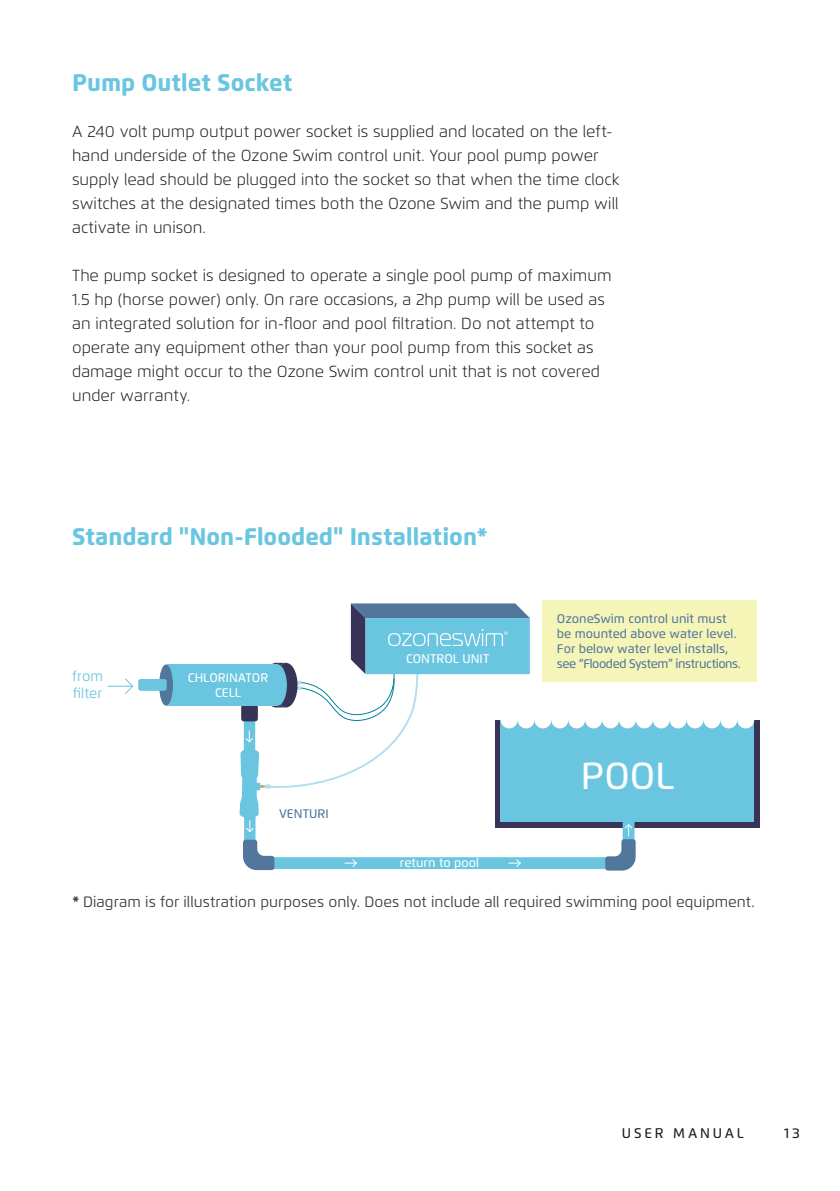
<style>
.page{position:relative;width:840px;height:1191px;background:#fff}
.page>*{position:absolute;margin:0;border:0;box-sizing:border-box;transform-origin:0 0}
.t1{font:500 37.6px "Flexo";color:#fff}
.t2{font:800 24px "Flexo";color:#6ac6e0}
.t3{font:300 16px/24px "Flexo";color:#1d1d1b}
.t4{font:15px "Flexo";color:#383e43}
.t5{font:500 14px "Flexo";letter-spacing:.2em;color:#1d1d1b}
.t6{font:14px/16.8px "Flexo";color:#6ac6e0}
.t7{font:500 12.4px/15px "Flexo";color:#53769c}
.t8{font:500 12.4px/15px "Flexo";color:#fff;text-align:center}
.s1{font-weight:600}
</style>
<div class="page">
<div style="left:244px;top:814px;width:11px;height:28px;background:#6ac6e0;border-radius:3px"></div>
<div style="left:542px;top:600px;width:214px;height:82px;background:#f5f5b8"></div>
<svg style="left:529px;top:720px;width:230px;height:107px;background:#3f4d6f"></svg>
<div style="left:500px;top:720px;width:253px;height:101px;background:#6ac6e0"></div>
<svg style="left:108px;top:678px;width:26px;height:16px"></svg>
<div style="left:270px;top:857px;width:348px;height:12px;background:#6ac6e0;border-radius:3px"></div>
<div style="left:167px;top:664px;width:110px;height:41px;background:#6ac6e0"></div>
<div style="left:159px;top:664px;width:14px;height:41px;background:#53769c;border-radius:50%"></div>
<div style="left:138px;top:679px;width:28px;height:12px;background:#6ac6e0;border-radius:3px"></div>
<div style="left:622px;top:817px;width:12px;height:28px;background:#6ac6e0;border-radius:3px"></div>
<svg style="left:344px;top:859px;width:13px;height:8px"></svg>
<svg style="left:508px;top:859px;width:13px;height:8px"></svg>
<svg style="left:243px;top:839px;width:31px;height:31px"></svg>
<svg style="left:605px;top:823px;width:30px;height:47px"></svg>
<div style="left:517px;top:711px;width:17px;height:17px;background:#fff;border-radius:50%"></div>
<div style="left:534px;top:711px;width:17px;height:17px;background:#fff;border-radius:50%"></div>
<div style="left:551px;top:711px;width:17px;height:17px;background:#fff;border-radius:50%"></div>
<div style="left:568px;top:711px;width:17px;height:17px;background:#fff;border-radius:50%"></div>
<div style="left:585px;top:711px;width:16px;height:17px;background:#fff;border-radius:50%"></div>
<div style="left:601px;top:711px;width:17px;height:17px;background:#fff;border-radius:50%"></div>
<div style="left:618px;top:711px;width:17px;height:17px;background:#fff;border-radius:50%"></div>
<div style="left:635px;top:711px;width:17px;height:17px;background:#fff;border-radius:50%"></div>
<div style="left:652px;top:711px;width:17px;height:17px;background:#fff;border-radius:50%"></div>
<div style="left:669px;top:711px;width:17px;height:17px;background:#fff;border-radius:50%"></div>
<div style="left:686px;top:711px;width:17px;height:17px;background:#fff;border-radius:50%"></div>
<div style="left:703px;top:711px;width:17px;height:17px;background:#fff;border-radius:50%"></div>
<div style="left:720px;top:711px;width:16px;height:17px;background:#fff;border-radius:50%"></div>
<div style="left:736px;top:711px;width:17px;height:17px;background:#fff;border-radius:50%"></div>
<svg style="left:239px;top:603px;width:290px;height:230px"></svg>
<h2 class="t2" style="left:72px;top:68px;width:222px">Pump Outlet Socket</h2>
<p class="t3" style="left:72px;top:120px;width:548px">A 240 volt pump output power socket is supplied and located on the left&shy;hand underside of the Ozone Swim control unit. Your pool pump power supply lead should be plugged into the socket so that when the time clock switches at the designated times both the Ozone Swim and the pump will activate in unison.</p>
<p class="t3" style="left:72px;top:264px;width:541px">The pump socket is designed to operate a single pool pump of maximum 1.5 hp (horse power) only. On rare occasions, a 2hp pump will be used as an integrated solution for in-floor and pool filtration. Do not attempt to operate any equipment other than your pool pump from this socket as damage might occur to the Ozone Swim control unit that is not covered under warranty.</p>
<h2 class="t2" style="left:72px;top:521px;width:417px">Standard "Non-Flooded" Installation*</h2>
<p class="t6" style="left:72px;top:668px;width:32px">from filter</p>
<p class="t8" style="left:188px;top:670px;width:82px">CHLORINATOR<br>CELL</p>
<p class="t7" style="left:279px;top:805px;width:51px">VENTURI</p>
<p class="t8" style="left:406px;top:651px;width:85px">CONTROL UNIT</p>
<p class="t8" style="left:400px;top:855px;width:81px">return to pool</p>
<p class="t7" style="left:556px;top:611px;width:185px">OzoneSwim control unit must be mounted above water level.<br>For below water level installs, see “Flooded System” instructions.</p>
<h1 class="t1" style="left:580px;top:753px;width:94px">POOL</h1>
<p class="t4" style="left:72px;top:892px;width:683px"><span class="s1">*</span> Diagram is for illustration purposes only. Does not include all required swimming pool equipment.</p>
<p class="t5" style="left:621px;top:1124px;width:123px">User Manu al</p>
<p class="t5" style="left:783px;top:1124px;width:17px">13</p>
</div>
